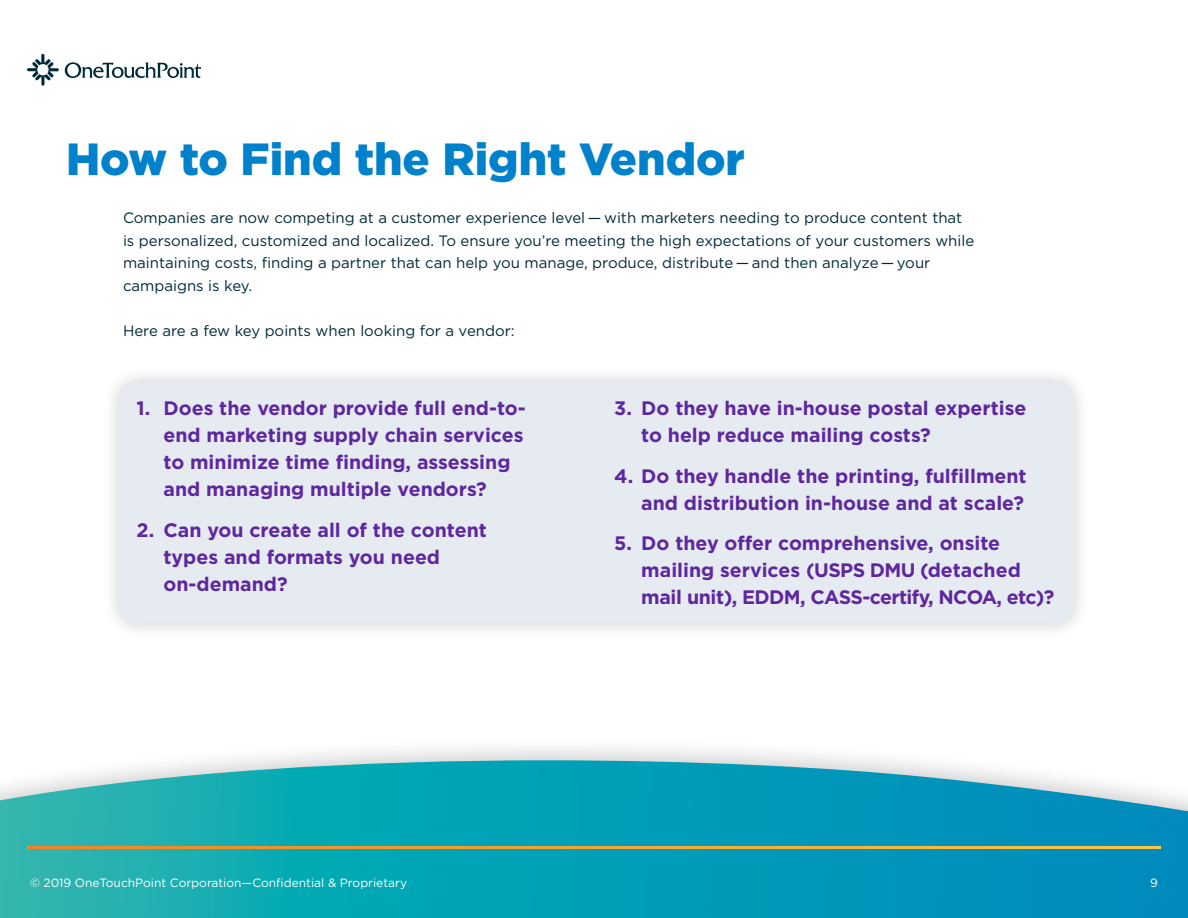
<style>
.page{position:relative;width:1188px;height:918px;background:#fff}
.page>*{position:absolute;margin:0;border:0;box-sizing:border-box;transform-origin:0 0}
.t1{font:900 45px "Gotham";color:#0081cb}
.t2{font:700 19.5px/27px "Gotham";color:#5f279e}
.t3{font:15px/22.5px "Gotham";color:#002a3a}
.t4{font:12px "Gotham";color:#fff}
</style>
<div class="page">
<svg style="left:234px;top:748px;width:641px;height:12px;fill:#f0f0f0"></svg>
<svg style="left:0;top:760px;width:1188px;height:158px;background:#1da7bc"></svg>
<svg style="left:27px;top:54px;width:32px;height:32px"></svg>
<svg style="left:65px;top:62px;width:136px;height:16px"></svg>
<div style="left:102px;top:365px;width:989px;height:275px;background:#000;opacity:.2"></div>
<div style="left:119px;top:382px;width:955px;height:241px;background:#e5ebf1;border-radius:18px"></div>
<svg style="left:27px;top:846px;width:1134px;height:3px;background:#f9a42f"></svg>
<h1 class="t1" style="left:66px;top:129px;width:680px">How to Find the Right Vendor</h1>
<p class="t3" style="left:123px;top:207px;width:853px">Companies are now competing at a customer experience level — with marketers needing to produce content that is personalized, customized and localized. To ensure you’re meeting the high expectations of your customers while maintaining costs, finding a partner that can help you manage, produce, distribute — and then analyze — your campaigns is key.</p>
<p class="t3" style="left:123px;top:319px;width:393px">Here are a few key points when looking for a vendor:</p>
<p class="t2" style="left:164px;top:395px;width:364px;text-indent:-27px">1. Does the vendor provide full end-to&shy;end marketing supply chain services to minimize time finding, assessing and managing multiple vendors?</p>
<p class="t2" style="left:164px;top:516px;width:325px;text-indent:-27px">2. Can you create all of the content types and formats you need on-demand?</p>
<p class="t2" style="left:641px;top:395px;width:387px;text-indent:-27px">3. Do they have in-house postal expertise to help reduce mailing costs?</p>
<p class="t2" style="left:614px;top:462px;width:414px;text-align:right">4. Do they handle the printing, fulfillment and distribution in-house and at scale?</p>
<p class="t2" style="left:641px;top:530px;width:415px;text-indent:-27px">5. Do they offer comprehensive, onsite mailing services (USPS DMU (detached mail unit), EDDM, CASS-certify, NCOA, etc)?</p>
<p class="t4" style="left:30px;top:875px;width:379px">© 2019 OneTouchPoint Corporation—Confidential &amp; Proprietary</p>
<p class="t4" style="left:1150px;top:875px;width:9px">9</p>
</div>
